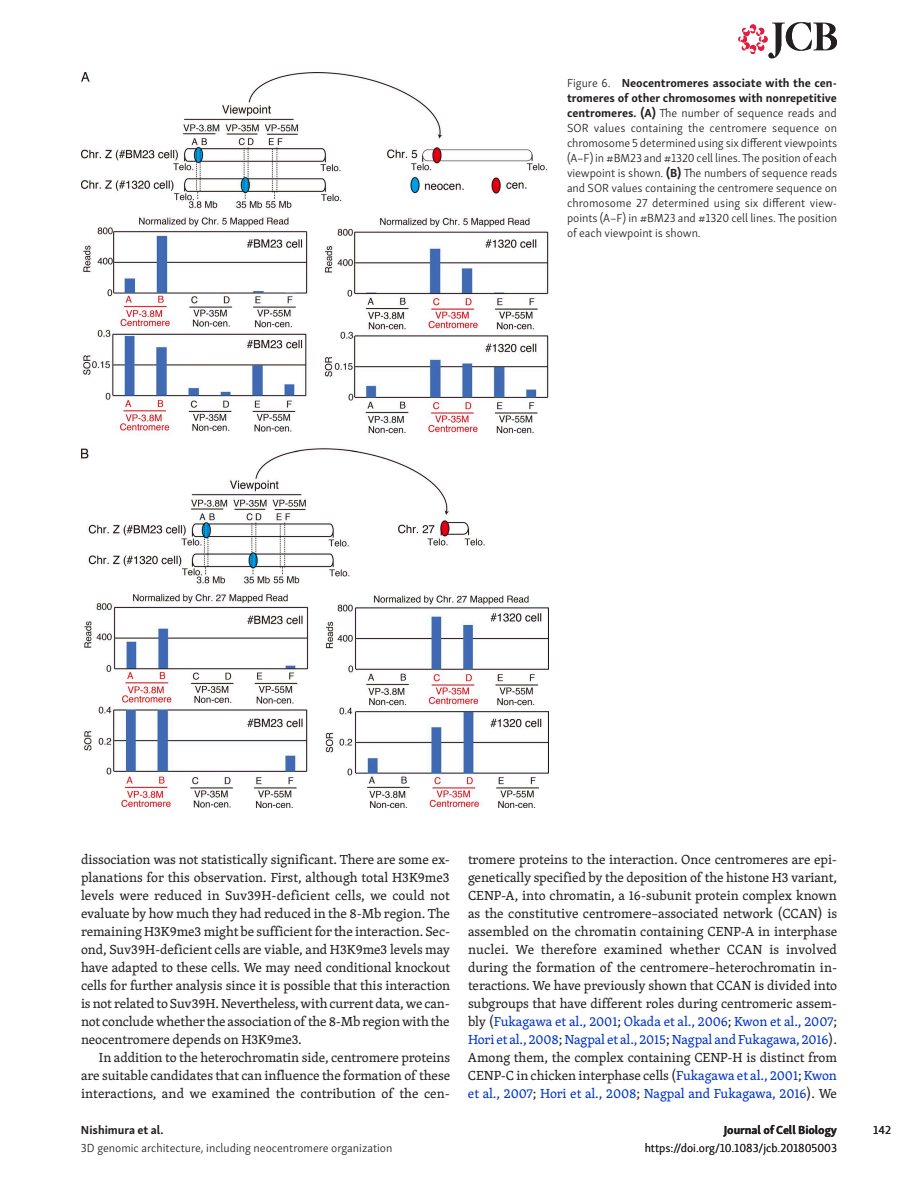
<style>
.page{position:relative;width:918px;height:1188px;background:#fff}
.page>*{position:absolute;margin:0;border:0;box-sizing:border-box;transform-origin:0 0}
.t1{font:13.5px/18px "Skolar PE";letter-spacing:-.005em;color:#231f20;text-align:justify}
.t2{font:300 12px/15px "Skolar Sans PE";color:#231f20;text-align:justify}
.t3{font:700 12px "Skolar Sans PE";letter-spacing:-.005em;color:#231f20}
.t4{font:12px "Skolar Sans PE";color:#231f20}
.s1{font-weight:700}
.s2{color:#0034c9}
</style>
<div class="page">
<svg style="left:738px;top:22px;width:99px;height:36px"></svg>
<img style="left:81px;top:72px;width:468px;height:735px">
<p class="t2" style="left:567px;top:75px;width:272px">Figure 6. <span class="s1">Neocentromeres associate with the cen&shy;tromeres of other chromosomes with nonrepetitive centromeres. (A)</span> The number of sequence reads and SOR values containing the centromere sequence on chromosome 5 determined using six different viewpoints (A–F) in #BM23 and #1320 cell lines. The position of each viewpoint is shown. <span class="s1">(B)</span> The numbers of sequence reads and SOR values containing the centromere sequence on chromosome 27 determined using six different view&shy;points (A–F) in #BM23 and #1320 cell lines. The position of each viewpoint is shown.</p>
<p class="t1" style="left:81px;top:850px;width:371px">dissociation was not statistically significant. There are some ex&shy;planations for this observation. First, although total H3K9me3 levels were reduced in Suv39H-deficient cells, we could not evaluate by how much they had reduced in the 8-Mb region. The remaining H3K9me3 might be sufficient for the interaction. Sec&shy;ond, Suv39H-deficient cells are viable, and H3K9me3 levels may have adapted to these cells. We may need conditional knockout cells for further analysis since it is possible that this interaction is not related to Suv39H. Nevertheless, with current data, we can&shy;not conclude whether the association of the 8-Mb region with the neocentromere depends on H3K9me3.</p>
<p class="t1" style="left:81px;top:1048px;width:371px;text-indent:18px">In addition to the heterochromatin side, centromere proteins are suitable candidates that can influence the formation of these interactions, and we examined the contribution of the cen-</p>
<p class="t3" style="left:81px;top:1120px;width:84px">Nishimura et al.</p>
<p class="t2" style="left:81px;top:1140px;width:313px">3D genomic architecture, including neocentromere organization</p>
<p class="t1" style="left:468px;top:850px;width:371px">tromere proteins to the interaction. Once centromeres are epi&shy;genetically specified by the deposition of the histone H3 variant, CENP-A, into chromatin, a 16-subunit protein complex known as the constitutive centromere–associated network (CCAN) is assembled on the chromatin containing CENP-A in interphase nuclei. We therefore examined whether CCAN is involved during the formation of the centromere–heterochromatin in&shy;teractions. We have previously shown that CCAN is divided into subgroups that have different roles during centromeric assem&shy;bly (<span class="s2">Fukagawa et al., 2001</span>; <span class="s2">Okada et al., 2006</span>; <span class="s2">Kwon et al., 2007</span>; <span class="s2">Hori et al., 2008</span>; <span class="s2">Nagpal et al., 2015</span>; <span class="s2">Nagpal and Fukagawa, 2016</span>).<br>Among them, the complex containing CENP-H is distinct from CENP-C in chicken interphase cells (<span class="s2">Fukagawa et al., 2001</span>; <span class="s2">Kwon et al., 2007</span>; <span class="s2">Hori et al., 2008</span>; <span class="s2">Nagpal and Fukagawa, 2016</span>). We</p>
<p class="t3" style="left:724px;top:1120px;width:115px">Journal of Cell Biology</p>
<p class="t2" style="left:645px;top:1140px;width:194px">https://doi.org/10.1083/jcb.201805003</p>
<p class="t4" style="left:873px;top:1121px;width:19px">142</p>
</div>
